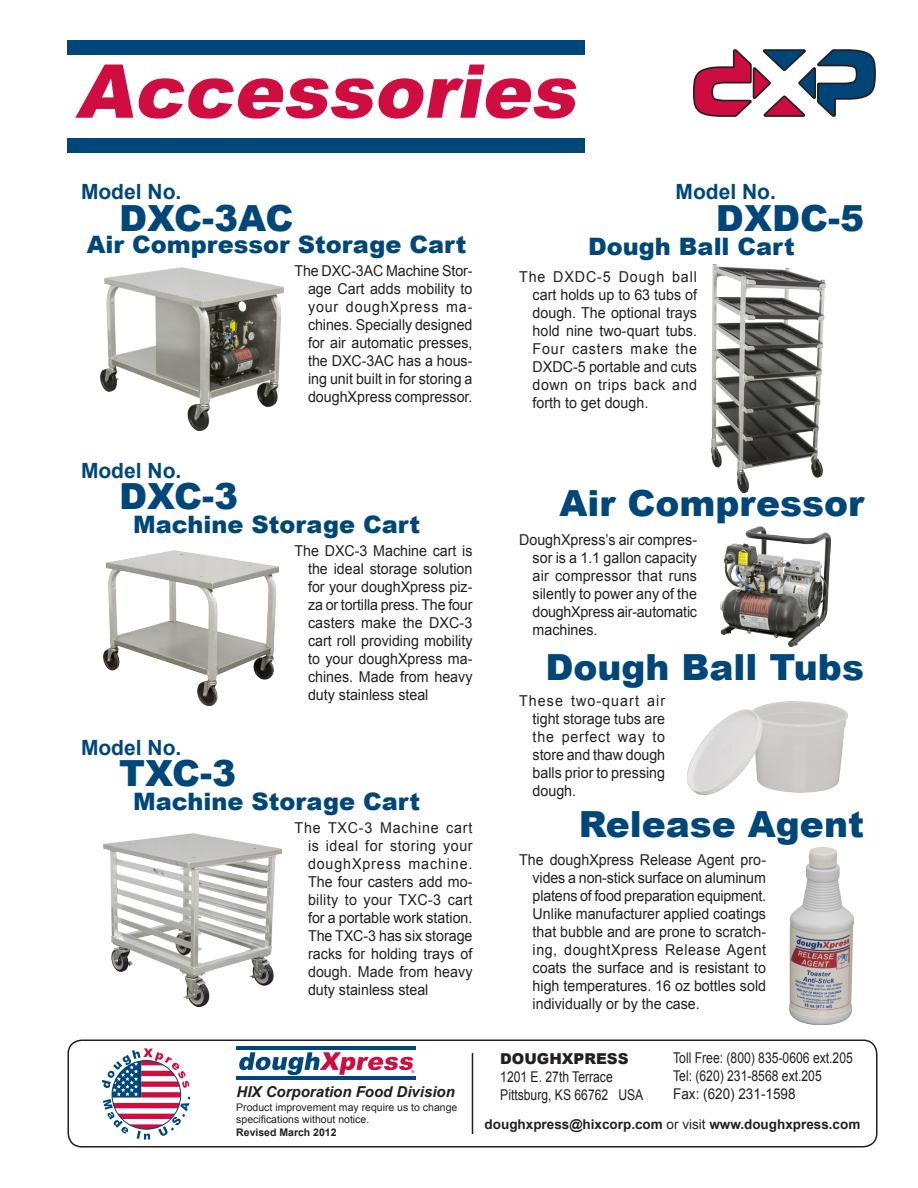
<style>
.page{position:relative;width:918px;height:1188px;background:#fff}
.page>*{position:absolute;margin:0;border:0;box-sizing:border-box;transform-origin:0 0}
.t1{font:900 36px "Arial";color:#004779}
.t2{font:900 24px "Arial";color:#004779}
.t3{font:700 21px "Arial";color:#004779}
.t4{font:15px/18px "Arial";color:#231f20;text-align:justify;scale:.95 1}
.t5{font:italic 700 15px "Arial";color:#231f20}
.t6{font:900 15px "Arial";color:#231f20}
.t7{font:14.85px/18px "Arial";color:#231f20;scale:.82 1}
.t8{font:700 13.5px "Arial";color:#231f20}
.t9{font:10.5px/12.6px "Arial";color:#231f20}
.t10{font:700 10.5px "Arial";color:#231f20}
.s1{font-weight:400}
</style>
<div class="page">
<hr style="left:472px;top:1053px;width:1px;height:81px;background:#231f20">
<hr style="left:236px;top:1046px;width:180px;height:4px;background:#004779">
<hr style="left:236px;top:1077px;width:180px;height:3px;background:#004779">
<svg style="left:239px;top:1052px;width:175px;height:23px"></svg>
<div style="left:68px;top:1040px;width:810px;height:108px;border:2px solid #231f20;border-radius:14px"></div>
<svg style="left:75px;top:65px;width:501px;height:54px"></svg>
<div style="left:68px;top:40px;width:517px;height:15px;background:#004779"></div>
<div style="left:68px;top:138px;width:517px;height:15px;background:#004779"></div>
<svg style="left:693px;top:49px;width:183px;height:68px"></svg>
<img style="left:687px;top:702px;width:160px;height:93px">
<img style="left:790px;top:847px;width:63px;height:178px">
<img style="left:100px;top:267px;width:184px;height:163px">
<img style="left:720px;top:526px;width:110px;height:120px">
<img style="left:104px;top:551px;width:174px;height:155px">
<img style="left:103px;top:833px;width:178px;height:173px">
<img style="left:711px;top:265px;width:115px;height:228px">
<svg style="left:102px;top:1048px;width:88px;height:92px"></svg>
<div style="left:112px;top:1060px;width:69px;height:70px;border:1px solid #004779;border-radius:50%"></div>
<p class="t3" style="left:81px;top:178px;width:102px">Model No.</p>
<p class="t2" style="left:87px;top:227px;width:381px">Air Compressor Storage Cart</p>
<p class="t1" style="left:119px;top:192px;width:176px">DXC-3AC</p>
<p class="t3" style="left:676px;top:178px;width:102px">Model No.</p>
<p class="t2" style="left:588px;top:229px;width:208px">Dough Ball Cart</p>
<p class="t1" style="left:716px;top:192px;width:150px">DXDC-5</p>
<p class="t3" style="left:81px;top:457px;width:102px">Model No.</p>
<p class="t4" style="left:308px;top:261px;width:175px;text-indent:-14px">The DXC-3AC Machine Stor&shy;age Cart adds mobility to your doughXpress ma&shy;chines. Specially designed for air automatic presses, the DXC-3AC has a hous&shy;ing unit built in for storing a doughXpress compressor.</p>
<p class="t4" style="left:533px;top:268px;width:175px;text-indent:-14px">The DXDC-5 Dough ball cart holds up to 63 tubs of dough. The optional trays hold nine two-quart tubs.<br>Four casters make the DXDC-5 portable and cuts down on trips back and forth to get dough.</p>
<p class="t1" style="left:119px;top:470px;width:120px">DXC-3</p>
<p class="t2" style="left:133px;top:507px;width:288px">Machine Storage Cart</p>
<p class="t3" style="left:81px;top:734px;width:102px">Model No.</p>
<p class="t1" style="left:119px;top:747px;width:118px">TXC-3</p>
<p class="t4" style="left:308px;top:542px;width:175px;text-indent:-14px">The DXC-3 Machine cart is the ideal storage solution for your doughXpress piz&shy;za or tortilla press. The four casters make the DXC-3 cart roll providing mobility to your doughXpress ma&shy;chines. Made from heavy duty stainless steal</p>
<p class="t2" style="left:133px;top:784px;width:288px">Machine Storage Cart</p>
<p class="t4" style="left:308px;top:819px;width:175px;text-indent:-14px">The TXC-3 Machine cart is ideal for storing your doughXpress machine.<br>The four casters add mo&shy;bility to your TXC-3 cart for a portable work station.<br>The TXC-3 has six storage racks for holding trays of dough. Made from heavy duty stainless steal</p>
<p class="t1" style="left:559px;top:477px;width:306px">Air Compressor</p>
<p class="t4" style="left:533px;top:531px;width:175px;text-indent:-14px">DoughXpress’s air compres&shy;sor is a 1.1 gallon capacity air compressor that runs silently to power any of the doughXpress air-automatic machines.</p>
<p class="t1" style="left:545px;top:641px;width:320px">Dough Ball Tubs</p>
<p class="t4" style="left:533px;top:692px;width:141px;text-indent:-14px">These two-quart air tight storage tubs are the perfect way to store and thaw dough balls prior to pressing dough.</p>
<p class="t1" style="left:579px;top:798px;width:287px">Release Agent</p>
<p class="t4" style="left:533px;top:851px;width:247px;text-indent:-14px">The doughXpress Release Agent pro&shy;vides a non-stick surface on aluminum platens of food preparation equipment.<br>Unlike manufacturer applied coatings that bubble and are prone to scratch&shy;ing, doughtXpress Release Agent coats the surface and is resistant to high temperatures. 16 oz bottles sold individually or by the case.</p>
<p class="t5" style="left:237px;top:1082px;width:220px">HIX Corporation Food Division</p>
<p class="t9" style="left:236px;top:1101px;width:223px">Product improvement may require us to change specifications without notice.</p>
<p class="t10" style="left:236px;top:1125px;width:102px">Revised March 2012</p>
<p class="t7" style="left:673px;top:1049px;width:221px">Toll Free: (800) 835-0606 ext.205<br>Tel: (620) 231-8568 ext.205<br>Fax: (620) 231-1598</p>
<p class="t8" style="left:485px;top:1115px;width:377px">doughxpress@hixcorp.com <span class="s1">or visit</span> www.doughxpress.com</p>
<p class="t6" style="left:500px;top:1048px;width:130px">DOUGHXPRESS</p>
<p class="t7" style="left:500px;top:1068px;width:176px">1201 E. 27th Terrace<br>Pittsburg, KS 66762 USA</p>
</div>
